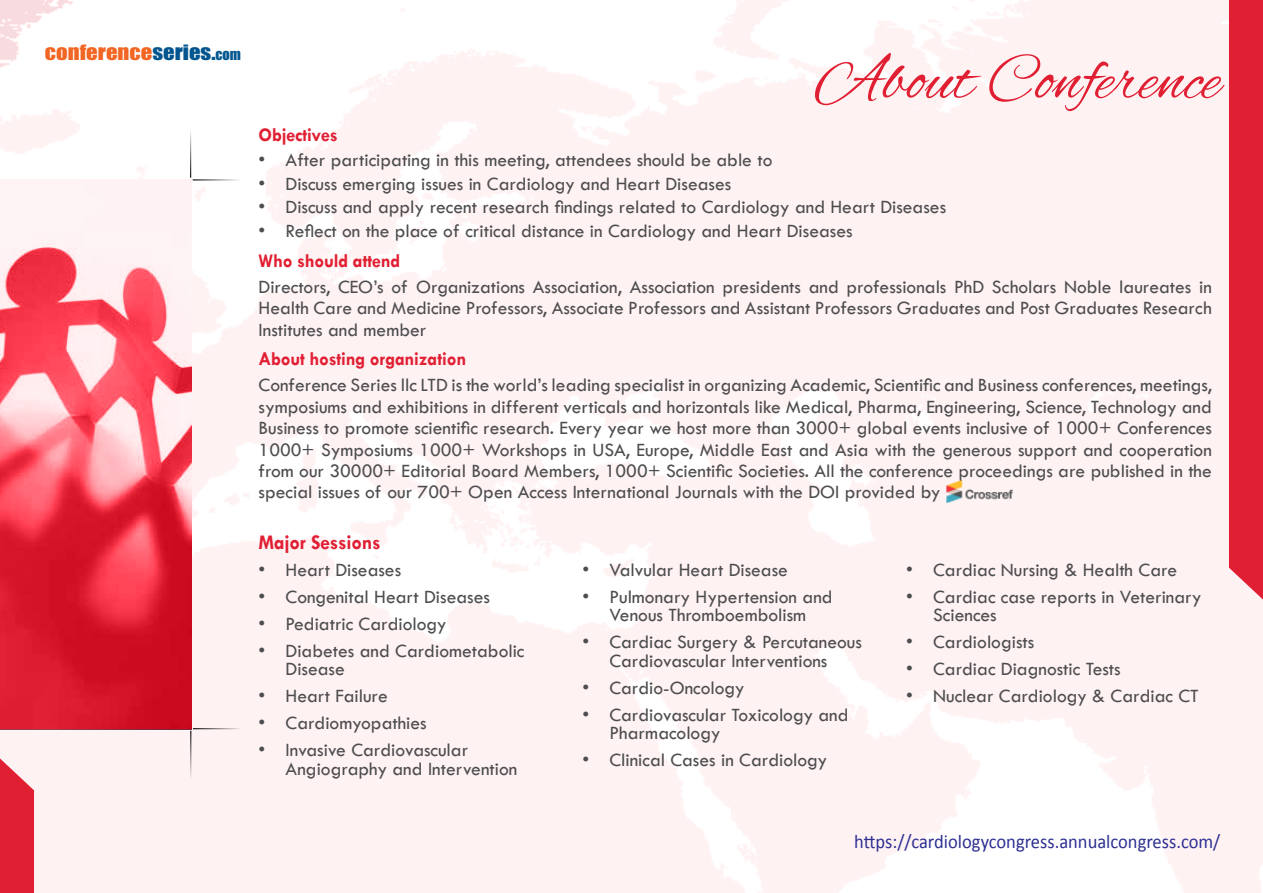
<style>
.page{position:relative;width:1263px;height:893px;background:#fff}
.page>*{position:absolute;margin:0;border:0;box-sizing:border-box;transform-origin:0 0}
.t1{font:66.6px "Alex Brush";color:#e11f33}
.t2{font:700 21px "Tw Cen";letter-spacing:-.01em;color:#e11f33;scale:.95 1}
.t3{font:19.5px/21.5px "Tw Cen";color:#4d4d4f}
.t4{font:700 19.5px "Tw Cen";letter-spacing:-.01em;color:#e11f33;scale:.95 1}
.t5{font:19.5px "Calibri";color:#2e3092;scale:.95 1}
.t6{font:19.5px "Impact";color:#f26522;scale:1.16 1}
.s1{color:#00558f}
.s2{font-size:13.95px;color:#00558f}
</style>
<div class="page">
<img style="left:0;top:0;width:1263px;height:893px">
<svg style="left:0;top:758px;width:34px;height:135px;background:#e4384a"></svg>
<div style="left:1229px;top:0;width:34px;height:600px;background:#e11f33"></div>
<div style="left:44px;top:43px;width:198px;height:19px;background:#fff"></div>
<img style="left:947px;top:481px;width:66px;height:22px">
<img style="left:0;top:179px;width:191px;height:550px">
<hr style="left:190px;top:731px;width:1px;height:48px;background:#000">
<hr style="left:193px;top:728px;width:49px;height:1px;background:#000">
<hr style="left:193px;top:179px;width:48px;height:1px;background:#000">
<hr style="left:190px;top:129px;width:1px;height:49px;background:#000">
<p class="t6" style="left:45px;top:37px;width:170px">CONFERENCE<span class="s1">SERIES.</span><span class="s2">COM</span></p>
<h1 class="t1" style="left:815px;top:42px;width:407px">About Conference</h1>
<p class="t4" style="left:259px;top:123px;width:85px">Objectives</p>
<p class="t3" style="left:259px;top:149px;width:515px">• After participating in this meeting, attendees should be able to</p>
<p class="t3" style="left:259px;top:173px;width:474px">• Discuss emerging issues in Cardiology and Heart Diseases</p>
<p class="t3" style="left:259px;top:196px;width:689px">• Discuss and apply recent research findings related to Cardiology and Heart Diseases</p>
<p class="t3" style="left:259px;top:220px;width:595px">• Reflect on the place of critical distance in Cardiology and Heart Diseases</p>
<p class="t4" style="left:259px;top:249px;width:151px">Who should attend</p>
<p class="t3" style="left:259px;top:276px;width:955px;text-align:justify">Directors, CEO’s of Organizations Association, Association presidents and professionals PhD Scholars Noble laureates in Health Care and Medicine Professors, Associate Professors and Assistant Professors Graduates and Post Graduates Research Institutes and member</p>
<p class="t4" style="left:259px;top:348px;width:220px">About hosting organization</p>
<p class="t3" style="left:259px;top:374px;width:955px;text-align:justify">Conference Series llc LTD is the world’s leading specialist in organizing Academic, Scientific and Business conferences, meetings, symposiums and exhibitions in different verticals and horizontals like Medical, Pharma, Engineering, Science, Technology and Business to promote scientific research. Every year we host more than 3000+ global events inclusive of 1000+ Conferences 1000+ Symposiums 1000+ Workshops in USA, Europe, Middle East and Asia with the generous support and cooperation from our 30000+ Editorial Board Members, 1000+ Scientific Societies. All the conference proceedings are published in the special issues of our 700+ Open Access International Journals with the DOI provided by</p>
<p class="t2" style="left:259px;top:529px;width:130px">Major Sessions</p>
<p class="t3" style="left:259px;top:559px;width:144px">• Heart Diseases</p>
<p class="t3" style="left:259px;top:586px;width:233px">• Congenital Heart Diseases</p>
<p class="t3" style="left:259px;top:613px;width:190px">• Pediatric Cardiology</p>
<p class="t3" style="left:286px;top:641px;width:240px;line-height:18.5px;text-indent:-27px">• Diabetes and Cardiometabolic<br>Disease</p>
<p class="t3" style="left:259px;top:685px;width:131px">• Heart Failure</p>
<p class="t3" style="left:259px;top:712px;width:170px">• Cardiomyopathies</p>
<p class="t3" style="left:286px;top:741px;width:233px;line-height:18.5px;text-indent:-27px">• Invasive Cardiovascular<br>Angiography and Intervention</p>
<p class="t3" style="left:906px;top:559px;width:273px">• Cardiac Nursing &amp; Health Care</p>
<p class="t3" style="left:933px;top:587px;width:270px;line-height:18.5px;text-indent:-27px">• Cardiac case reports in Veterinary<br>Sciences</p>
<p class="t3" style="left:906px;top:631px;width:130px">• Cardiologists</p>
<p class="t3" style="left:906px;top:658px;width:216px">• Cardiac Diagnostic Tests</p>
<p class="t3" style="left:906px;top:685px;width:294px">• Nuclear Cardiology &amp; Cardiac CT</p>
<p class="t3" style="left:582px;top:559px;width:207px">• Valvular Heart Disease</p>
<p class="t3" style="left:582px;top:587px;width:252px;line-height:18.5px;text-align:center">• Pulmonary Hypertension and<br>Venous Thromboembolism</p>
<p class="t3" style="left:582px;top:633px;width:281px;line-height:18.5px;text-align:center">• Cardiac Surgery &amp; Percutaneous<br>Cardiovascular Interventions</p>
<p class="t3" style="left:582px;top:677px;width:164px">• Cardio-Oncology</p>
<p class="t3" style="left:609px;top:705px;width:241px;line-height:18.5px;text-indent:-27px">• Cardiovascular Toxicology and<br>Pharmacology</p>
<p class="t3" style="left:582px;top:749px;width:246px">• Clinical Cases in Cardiology</p>
<p class="t5" style="left:854px;top:829px;width:387px">https://cardiologycongress.annualcongress.com/</p>
</div>
